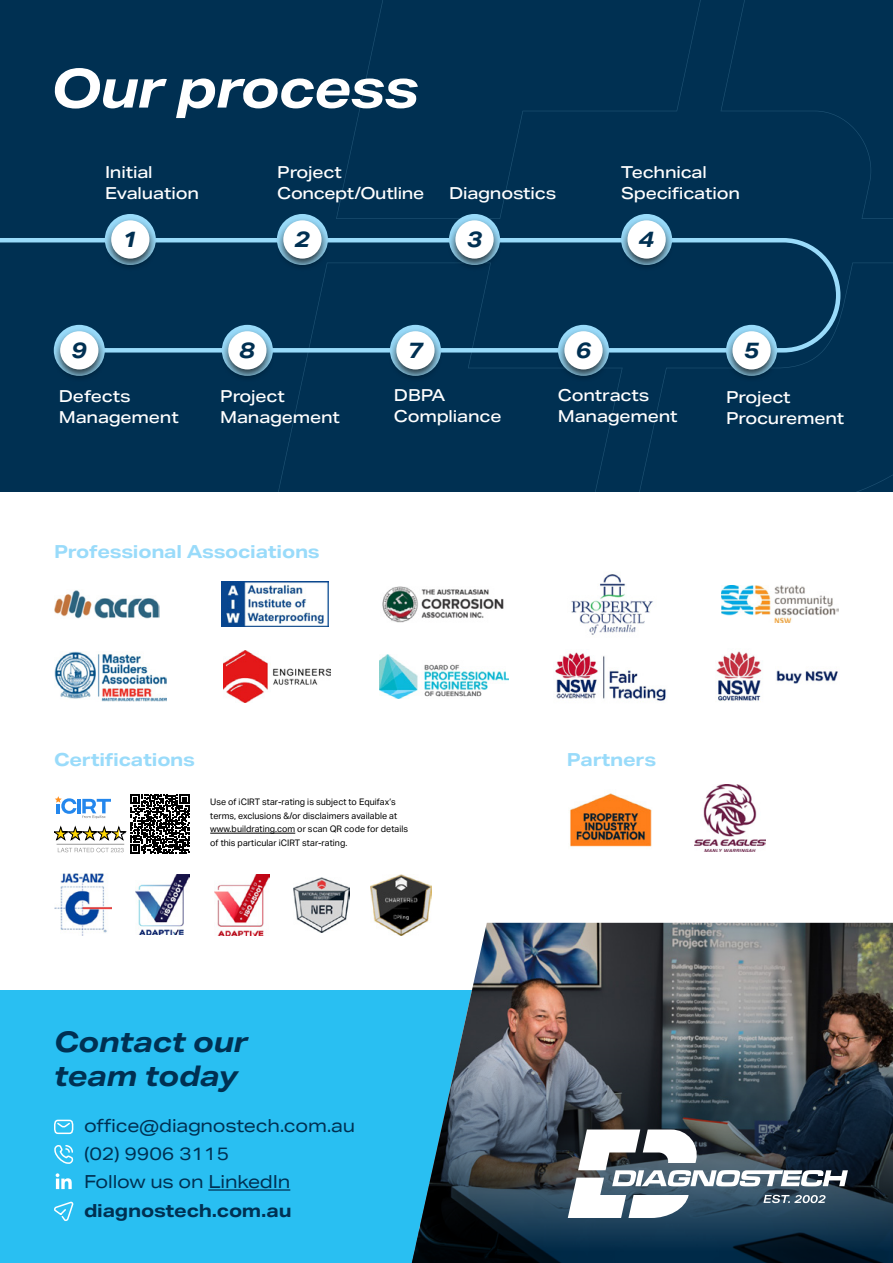
<style>
.page{position:relative;width:893px;height:1263px;background:#fff}
.page>*{position:absolute;margin:0;border:0;box-sizing:border-box;transform-origin:0 0}
.t1{font:italic 700 54px "Aktiv Grotesk Ex";letter-spacing:-.025em;color:#fff}
.t2{font:italic 700 28.5px/34.2px "Aktiv Grotesk Ex";letter-spacing:-.01em;color:#003052}
.t3{font:italic 700 22.2px "Aktiv Grotesk Ex";color:#003052}
.t4{font:18px/28.2px "Aktiv Grotesk Ex";letter-spacing:-.01em;color:#003052}
.t5{font:700 18px "Aktiv Grotesk Ex";letter-spacing:-.01em;color:#99dbfa}
.t6{font:700 18px "Aktiv Grotesk Ex";letter-spacing:-.01em;color:#003052}
.t7{font:500 16.5px/21px "Aktiv Grotesk Ex";letter-spacing:-.01em;color:#fff}
.t8{font:9px/13.5px "Aktiv Grotesk";color:#000}
</style>
<div class="page">
<div style="left:0;top:0;width:893px;height:492px;background:#003052"></div>
<svg style="left:278px;top:0;width:615px;height:492px"></svg>
<svg style="left:0;top:236px;width:843px;height:119px"></svg>
<div style="left:103px;top:217px;width:55px;height:54px;background:#000;opacity:.75"></div>
<div style="left:111px;top:220px;width:38px;height:39px;background:#fff;border-radius:50%"></div>
<div style="left:52px;top:327px;width:55px;height:55px;background:#000;opacity:.75"></div>
<div style="left:60px;top:331px;width:38px;height:38px;background:#fff;border-radius:50%"></div>
<div style="left:220px;top:327px;width:55px;height:55px;background:#000;opacity:.75"></div>
<div style="left:228px;top:331px;width:38px;height:38px;background:#fff;border-radius:50%"></div>
<div style="left:388px;top:327px;width:55px;height:55px;background:#000;opacity:.75"></div>
<div style="left:396px;top:331px;width:39px;height:38px;background:#fff;border-radius:50%"></div>
<div style="left:556px;top:327px;width:55px;height:55px;background:#000;opacity:.75"></div>
<div style="left:564px;top:331px;width:39px;height:38px;background:#fff;border-radius:50%"></div>
<div style="left:275px;top:217px;width:55px;height:54px;background:#000;opacity:.75"></div>
<div style="left:283px;top:220px;width:39px;height:39px;background:#fff;border-radius:50%"></div>
<div style="left:447px;top:217px;width:55px;height:54px;background:#000;opacity:.75"></div>
<div style="left:455px;top:220px;width:39px;height:39px;background:#fff;border-radius:50%"></div>
<div style="left:619px;top:217px;width:55px;height:54px;background:#000;opacity:.75"></div>
<div style="left:627px;top:220px;width:39px;height:39px;background:#fff;border-radius:50%"></div>
<div style="left:724px;top:327px;width:55px;height:55px;background:#000;opacity:.75"></div>
<div style="left:732px;top:331px;width:39px;height:38px;background:#fff;border-radius:50%"></div>
<div style="left:0;top:991px;width:893px;height:272px;background:#29bff2"></div>
<img style="left:406px;top:923px;width:487px;height:340px">
<img style="left:555px;top:652px;width:111px;height:49px">
<img style="left:379px;top:654px;width:129px;height:45px">
<img style="left:371px;top:874px;width:61px;height:61px">
<img style="left:223px;top:651px;width:108px;height:52px">
<img style="left:54px;top:874px;width:57px;height:62px">
<img style="left:136px;top:875px;width:53px;height:60px">
<img style="left:215px;top:874px;width:54px;height:61px">
<img style="left:54px;top:652px;width:113px;height:50px">
<img style="left:695px;top:784px;width:70px;height:68px">
<img style="left:716px;top:651px;width:122px;height:50px">
<img style="left:294px;top:877px;width:55px;height:56px">
<img style="left:570px;top:793px;width:82px;height:54px">
<img style="left:54px;top:590px;width:106px;height:29px">
<img style="left:222px;top:581px;width:106px;height:46px">
<img style="left:382px;top:586px;width:122px;height:37px">
<img style="left:571px;top:574px;width:82px;height:61px">
<img style="left:721px;top:586px;width:118px;height:36px">
<hr style="left:208px;top:1189px;width:82px;height:1px;background:#003052">
<svg style="left:568px;top:1129px;width:280px;height:89px;background:#74818b"></svg>
<svg style="left:54px;top:1119px;width:20px;height:16px"></svg>
<svg style="left:54px;top:1145px;width:20px;height:19px"></svg>
<svg style="left:56px;top:1173px;width:16px;height:16px"></svg>
<svg style="left:54px;top:1201px;width:20px;height:20px"></svg>
<hr style="left:210px;top:833px;width:85px;height:1px;background:#000">
<svg style="left:54px;top:794px;width:136px;height:60px"></svg>
<h1 class="t1" style="left:51px;top:57px;width:370px">Our process</h1>
<p class="t7" style="left:105px;top:161px;width:96px">Initial<br>Evaluation</p>
<p class="t7" style="left:277px;top:161px;width:149px">Project<br>Concept/Outline</p>
<p class="t7" style="left:449px;top:182px;width:109px">Diagnostics</p>
<p class="t7" style="left:621px;top:161px;width:120px">Technical<br>Specification</p>
<h3 class="t3" style="left:122px;top:227px;width:17px">1</h3>
<h3 class="t3" style="left:295px;top:227px;width:17px">2</h3>
<h3 class="t3" style="left:467px;top:227px;width:17px">3</h3>
<h3 class="t3" style="left:639px;top:227px;width:17px">4</h3>
<h3 class="t3" style="left:72px;top:338px;width:17px">9</h3>
<h3 class="t3" style="left:240px;top:338px;width:17px">8</h3>
<h3 class="t3" style="left:408px;top:338px;width:17px">7</h3>
<h3 class="t3" style="left:576px;top:338px;width:17px">6</h3>
<h3 class="t3" style="left:744px;top:338px;width:17px">5</h3>
<p class="t7" style="left:59px;top:386px;width:121px">Defects<br>Management</p>
<p class="t7" style="left:558px;top:385px;width:121px">Contracts<br>Management</p>
<p class="t7" style="left:394px;top:385px;width:109px">DBPA<br>Compliance</p>
<p class="t7" style="left:220px;top:386px;width:121px">Project<br>Management</p>
<p class="t7" style="left:726px;top:387px;width:120px">Project<br>Procurement</p>
<p class="t5" style="left:54px;top:541px;width:267px">Professional Associations</p>
<p class="t5" style="left:54px;top:749px;width:142px">Certifications</p>
<p class="t5" style="left:567px;top:749px;width:91px">Partners</p>
<p class="t8" style="left:210px;top:795px;width:199px">Use of iCIRT star-rating is subject to Equifax’s terms, exclusions &amp;/or disclaimers available at www.buildrating.com or scan QR code for details of this particular iCIRT star-rating.</p>
<h2 class="t2" style="left:54px;top:1025px;width:196px">Contact our team today</h2>
<p class="t4" style="left:84px;top:1111px;width:273px">office@diagnostech.com.au (02) 9906 3115<br>Follow us on LinkedIn</p>
<p class="t6" style="left:84px;top:1200px;width:209px">diagnostech.com.au</p>
</div>
